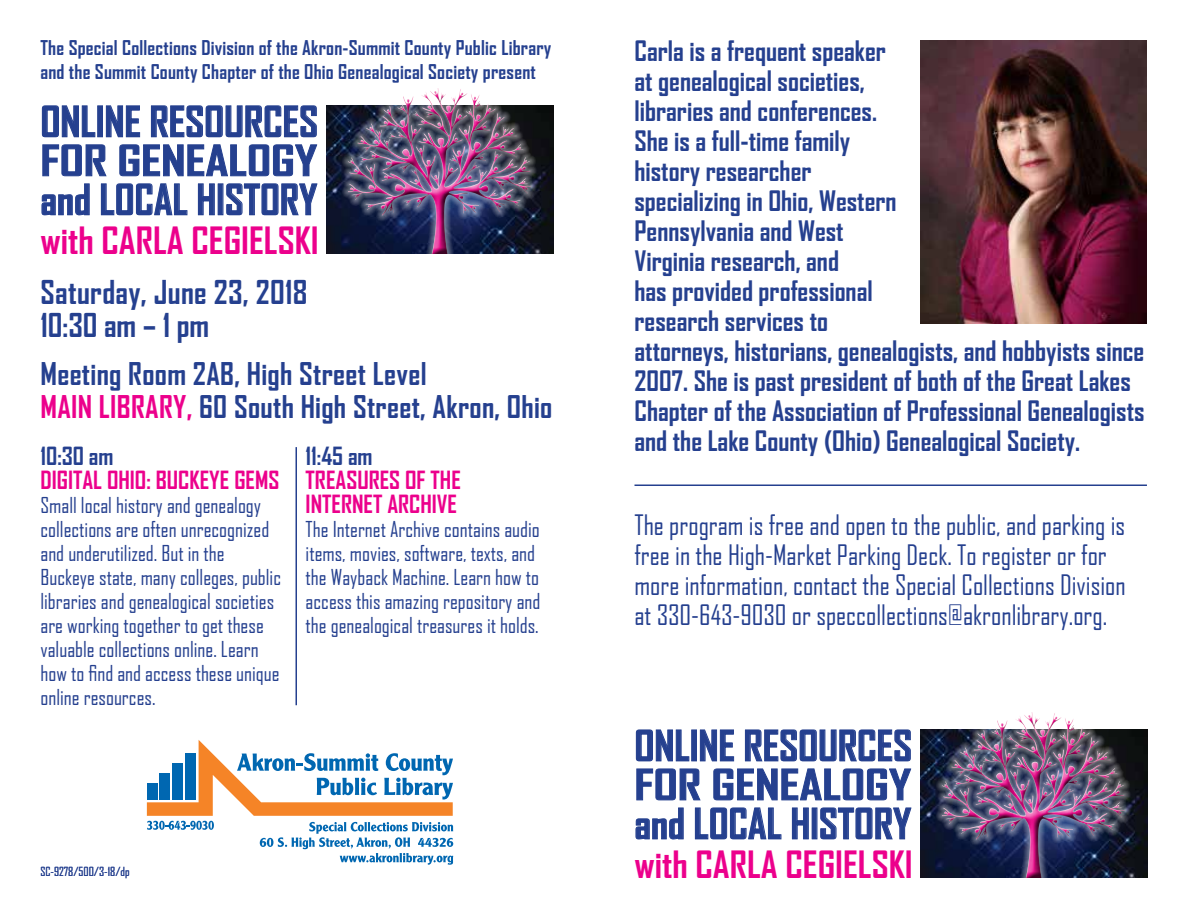
<style>
.page{position:relative;width:1188px;height:918px;background:#fff}
.page>*{position:absolute;margin:0;border:0;box-sizing:border-box;transform-origin:0 0}
.t1{font:700 40.5px/39px "Agency FB";color:#25408f;text-align:justify}
.t2{font:700 36px "Agency FB";color:#ec008c;scale:1.04 1}
.t3{font:700 31.5px/33px "Agency FB";letter-spacing:.01em;color:#25408f}
.t4{font:700 30px/33px "Agency FB";letter-spacing:.01em;color:#25408f}
.t5{font:700 27px/30px "Agency FB";color:#25408f}
.t6{font:27px/30px "Agency FB";color:#25408f}
.t7{font:700 24px/24px "Agency FB";color:#ec008c}
.t8{font:700 24px "Agency FB";color:#25408f}
.t9{font:21px/24px "Agency FB";color:#25408f}
.t10{font:700 19.5px/23.4px "Agency FB";letter-spacing:.01em;color:#25408f}
.t11{font:12px "Agency FB";color:#25408f}
.s1{color:#ec008c}
</style>
<div class="page">
<svg style="left:41px;top:105px;width:277px;height:111px"></svg>
<img style="left:326px;top:106px;width:228px;height:148px">
<div style="left:341px;top:82px;width:196px;height:178px;background:#fff;opacity:.85"></div>
<div style="left:348px;top:88px;width:184px;height:167px;background:#000;opacity:.75"></div>
<hr style="left:296px;top:447px;width:1px;height:258px;background:#25408f">
<svg style="left:147px;top:740px;width:306px;height:125px"></svg>
<img style="left:921px;top:40px;width:226px;height:283px">
<svg style="left:635px;top:729px;width:277px;height:111px"></svg>
<img style="left:920px;top:730px;width:228px;height:148px">
<div style="left:935px;top:706px;width:196px;height:179px;background:#fff;opacity:.85"></div>
<div style="left:942px;top:712px;width:184px;height:167px;background:#000;opacity:.75"></div>
<hr style="left:634px;top:484px;width:513px;height:2px;background:#25408f">
<p class="t10" style="left:40px;top:36px;width:512px">The Special Collections Division of the Akron-Summit County Public Library and the Summit County Chapter of the Ohio Genealogical Society present</p>
<h1 class="t1" style="left:40px;top:101px;width:279px">ONLINE RESOURCES FOR GENEALOGY and LOCAL HISTORY</h1>
<h2 class="t2" style="left:40px;top:218px;width:269px">with CARLA CEGIELSKI</h2>
<h3 class="t3" style="left:40px;top:275px;width:269px">Saturday, June 23, 2018<br>10:30 am – 1 pm</h3>
<h3 class="t4" style="left:40px;top:356px;width:513px">Meeting Room 2AB, High Street Level<br><span class="s1">MAIN LIBRARY,</span> 60 South High Street, Akron, Ohio</h3>
<p class="t8" style="left:40px;top:442px;width:74px">10:30 am</p>
<p class="t7" style="left:40px;top:468px;width:240px">DIGITAL OHIO: BUCKEYE GEMS</p>
<p class="t9" style="left:40px;top:493px;width:242px">Small local history and genealogy collections are often unrecognized and underutilized. But in the Buckeye state, many colleges, public libraries and genealogical societies are working together to get these valuable collections online. Learn how to find and access these unique online resources.</p>
<p class="t8" style="left:306px;top:442px;width:68px">11:45 am</p>
<p class="t7" style="left:306px;top:468px;width:157px">TREASURES OF THE<br>INTERNET ARCHIVE</p>
<p class="t9" style="left:306px;top:517px;width:236px">The Internet Archive contains audio items, movies, software, texts, and the Wayback Machine. Learn how to access this amazing repository and the genealogical treasures it holds.</p>
<p class="t11" style="left:40px;top:865px;width:91px">SC-9278/500/3-18/dp</p>
<p class="t5" style="left:634px;top:35px;width:512px">Carla is a frequent speaker<br>at genealogical societies,<br>libraries and conferences.<br>She is a full-time family<br>history researcher<br>specializing in Ohio, Western<br>Pennsylvania and West<br>Virginia research, and<br>has provided professional<br>research services to<br>attorneys, historians, genealogists, and hobbyists since 2007. She is past president of both of the Great Lakes Chapter of the Association of Professional Genealogists and the Lake County (Ohio) Genealogical Society.</p>
<p class="t6" style="left:634px;top:510px;width:493px">The program is free and open to the public, and parking is free in the High-Market Parking Deck. To register or for more information, contact the Special Collections Division at 330-643-9030 or speccollections@akronlibrary.org.</p>
<h1 class="t1" style="left:634px;top:725px;width:279px">ONLINE RESOURCES FOR GENEALOGY and LOCAL HISTORY</h1>
<h2 class="t2" style="left:634px;top:842px;width:269px">with CARLA CEGIELSKI</h2>
</div>
